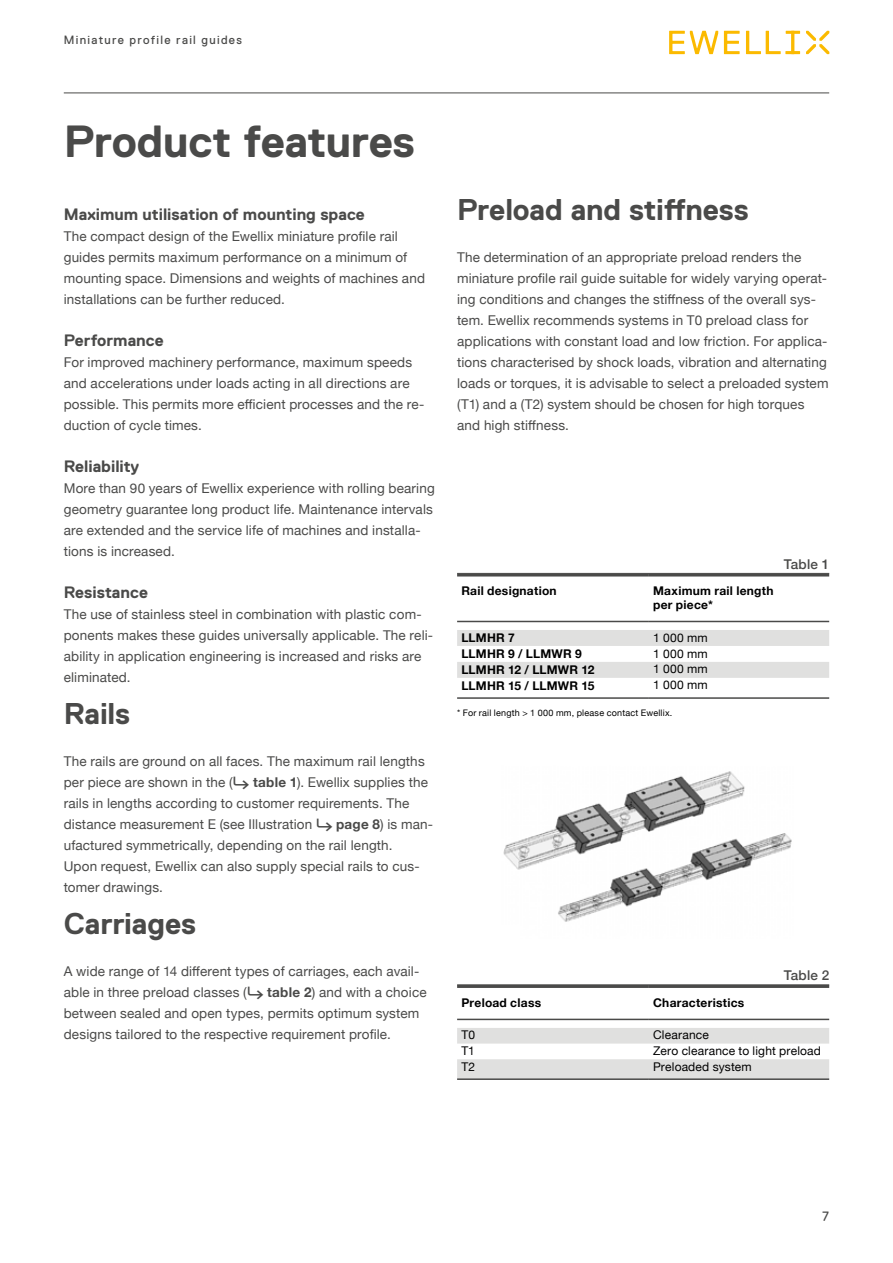
<style>
.page{position:relative;width:893px;height:1263px;background:#fff}
.page>*{position:absolute;margin:0;border:0;box-sizing:border-box;transform-origin:0 0}
.t1{font:700 45px "Replica Std";letter-spacing:-.01em;color:#4a4a49}
.t2{font:700 30px "Replica Std";letter-spacing:-.005em;color:#4a4a49}
.t3{font:700 16.5px "Replica Std";color:#4a4a49}
.t4{font:13.5px/21px "Helvetica Neue";letter-spacing:.01em;color:#4a4a49}
.t5{font:500 13.5px "Helvetica Neue";letter-spacing:.01em;color:#4a4a49}
.t6{font:13.5px "Replica Std";color:#4a4a49}
.t7{font:700 12px/13.5px "Helvetica Neue";letter-spacing:.02em;color:#000}
.t8{font:12px "Helvetica Neue";letter-spacing:.015em;color:#000}
.t9{font:12px "Replica Std";letter-spacing:.11em;color:#4a4a49}
.t10{font:9px "Helvetica Neue";letter-spacing:.025em;color:#000}
.s1{font-weight:700}
</style>
<div class="page">
<svg style="left:669px;top:31px;width:131px;height:23px"></svg>
<svg style="left:806px;top:31px;width:23px;height:23px"></svg>
<hr style="left:64px;top:93px;width:765px;height:1px;background:#4a4a49">
<img style="left:503px;top:771px;width:289px;height:151px">
<svg style="left:457px;top:630px;width:372px;height:48px"></svg>
<hr style="left:457px;top:573px;width:192px;height:3px;background:#4a4a49">
<hr style="left:457px;top:621px;width:192px;height:1px;background:#4a4a49">
<hr style="left:649px;top:573px;width:180px;height:3px;background:#4a4a49">
<hr style="left:457px;top:697px;width:192px;height:2px;background:#4a4a49">
<hr style="left:649px;top:621px;width:180px;height:1px;background:#4a4a49">
<hr style="left:649px;top:697px;width:180px;height:2px;background:#4a4a49">
<svg style="left:457px;top:1028px;width:372px;height:50px"></svg>
<hr style="left:457px;top:985px;width:192px;height:3px;background:#4a4a49">
<hr style="left:457px;top:1019px;width:192px;height:1px;background:#4a4a49">
<hr style="left:649px;top:985px;width:180px;height:3px;background:#4a4a49">
<hr style="left:457px;top:1078px;width:192px;height:2px;background:#4a4a49">
<hr style="left:649px;top:1019px;width:180px;height:1px;background:#4a4a49">
<hr style="left:649px;top:1078px;width:180px;height:2px;background:#4a4a49">
<hr style="left:457px;top:984px;width:372px;height:1px;background:#4a4a49">
<p class="t9" style="left:64px;top:34px;width:180px">Miniature profile rail guides</p>
<h1 class="t1" style="left:64px;top:116px;width:353px">Product features</h1>
<p class="t3" style="left:64px;top:205px;width:303px">Maximum utilisation of mounting space</p>
<p class="t4" style="left:64px;top:226px;width:363px">The compact design of the Ewellix miniature profile rail guides permits maximum performance on a minimum of mounting space. Dimensions and weights of machines and installations can be further reduced.</p>
<p class="t3" style="left:64px;top:331px;width:101px">Performance</p>
<p class="t4" style="left:64px;top:352px;width:362px">For improved machinery performance, maximum speeds and accelerations under loads acting in all directions are possible. This permits more efficient processes and the re&shy;duction of cycle times.</p>
<p class="t3" style="left:64px;top:457px;width:77px">Reliability</p>
<p class="t4" style="left:64px;top:478px;width:373px">More than 90 years of Ewellix experience with rolling bearing geometry guarantee long product life. Maintenance intervals are extended and the service life of machines and installa&shy;tions is increased.</p>
<p class="t3" style="left:64px;top:583px;width:86px">Resistance</p>
<p class="t4" style="left:64px;top:604px;width:371px">The use of stainless steel in combination with plastic com&shy;ponents makes these guides universally applicable. The reli&shy;ability in application engineering is increased and risks are eliminated.</p>
<h2 class="t2" style="left:64px;top:697px;width:68px">Rails</h2>
<p class="t4" style="left:64px;top:751px;width:371px">The rails are ground on all faces. The maximum rail lengths per piece are shown in the (<span class="s1">⮑ table 1</span>). Ewellix supplies the rails in lengths according to customer requirements. The distance measurement E (see Illustration <span class="s1">⮑ page 8</span>) is man&shy;ufactured symmetrically, depending on the rail length.<br>Upon request, Ewellix can also supply special rails to cus&shy;tomer drawings.</p>
<h2 class="t2" style="left:64px;top:907px;width:134px">Carriages</h2>
<p class="t4" style="left:64px;top:961px;width:364px">A wide range of 14 different types of carriages, each avail&shy;able in three preload classes (<span class="s1">⮑ table 2</span>) and with a choice between sealed and open types, permits optimum system designs tailored to the respective requirement profile.</p>
<h2 class="t2" style="left:457px;top:193px;width:293px">Preload and stiffness</h2>
<p class="t4" style="left:457px;top:247px;width:373px">The determination of an appropriate preload renders the miniature profile rail guide suitable for widely varying operat&shy;ing conditions and changes the stiffness of the overall sys&shy;tem. Ewellix recommends systems in T0 preload class for applications with constant load and low friction. For applica&shy;tions characterised by shock loads, vibration and alternating loads or torques, it is advisable to select a preloaded system (T1) and a (T2) system should be chosen for high torques and high stiffness.</p>
<p class="t7" style="left:461px;top:584px;width:97px">Rail designation</p>
<p class="t7" style="left:653px;top:584px;width:122px">Maximum rail length per piece*</p>
<p class="t7" style="left:461px;top:631px;width:55px">LLMHR 7</p>
<p class="t8" style="left:653px;top:629px;width:56px">1 000 mm</p>
<p class="t7" style="left:461px;top:647px;width:122px">LLMHR 9 / LLMWR 9</p>
<p class="t8" style="left:653px;top:645px;width:56px">1 000 mm</p>
<p class="t7" style="left:461px;top:663px;width:135px">LLMHR 12 / LLMWR 12</p>
<p class="t8" style="left:653px;top:660px;width:56px">1 000 mm</p>
<p class="t7" style="left:461px;top:679px;width:135px">LLMHR 15 / LLMWR 15</p>
<p class="t8" style="left:653px;top:676px;width:56px">1 000 mm</p>
<p class="t10" style="left:457px;top:706px;width:217px">* For rail length &gt; 1 000 mm, please contact Ewellix.</p>
<p class="t5" style="left:784px;top:553px;width:47px">Table 1</p>
<p class="t5" style="left:784px;top:964px;width:47px">Table 2</p>
<p class="t7" style="left:461px;top:996px;width:81px">Preload class</p>
<p class="t7" style="left:653px;top:996px;width:93px">Characteristics</p>
<p class="t8" style="left:461px;top:1026px;width:15px">T0</p>
<p class="t8" style="left:653px;top:1026px;width:57px">Clearance</p>
<p class="t8" style="left:461px;top:1042px;width:15px">T1</p>
<p class="t8" style="left:653px;top:1042px;width:169px">Zero clearance to light preload</p>
<p class="t8" style="left:461px;top:1058px;width:15px">T2</p>
<p class="t8" style="left:653px;top:1058px;width:100px">Preloaded system</p>
<p class="t6" style="left:822px;top:1209px;width:8px">7</p>
</div>
